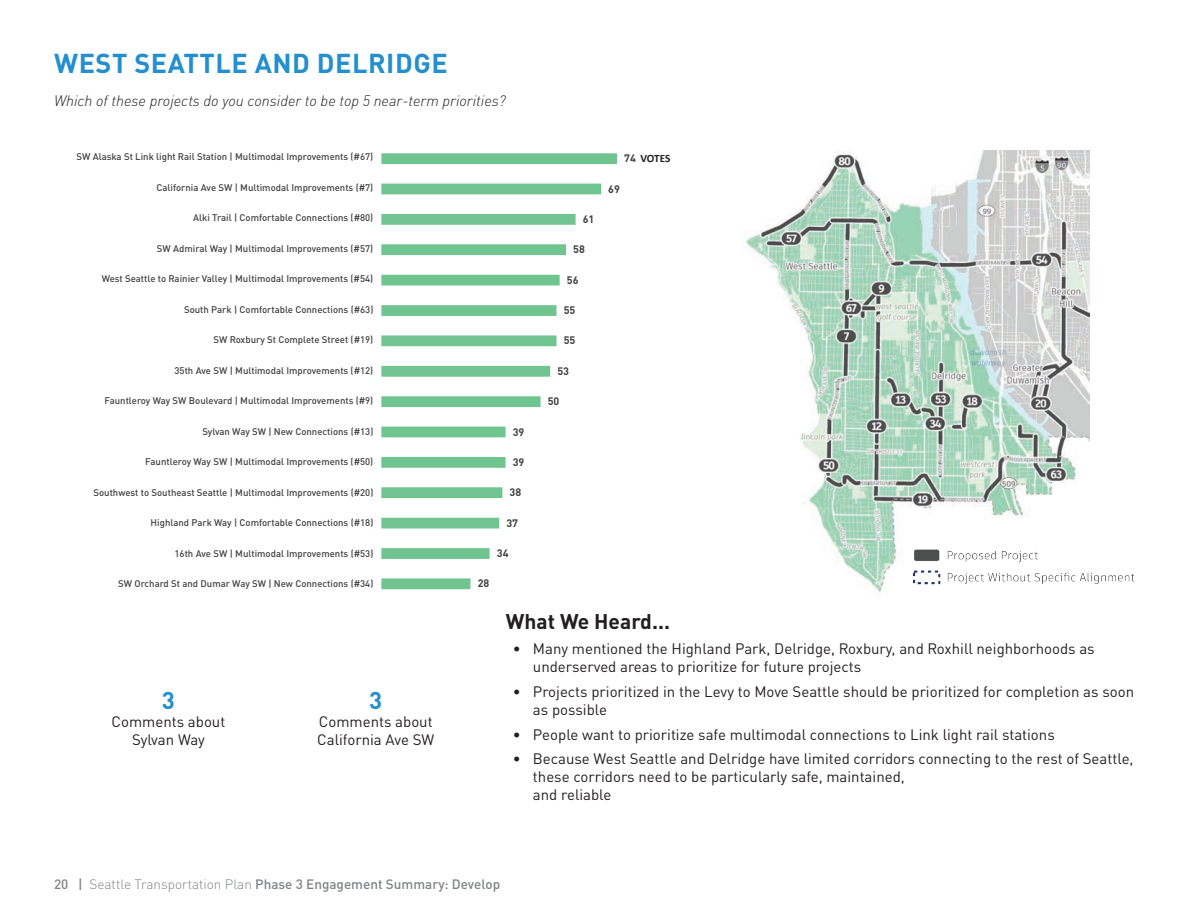
<style>
.page{position:relative;width:1188px;height:918px;background:#fff}
.page>*{position:absolute;margin:0;border:0;box-sizing:border-box;transform-origin:0 0}
.t1{font:700 27px "DIN Pro";letter-spacing:.02em;color:#238fcf}
.t2{font:700 24px "DIN Pro";color:#238fcf}
.t3{font:700 21px "DIN Pro";color:#231f20}
.t4{font:15px/18px "DIN Pro";color:#231f20}
.t5{font:italic 300 15px "DIN Pro";color:#231f20}
.t6{font:500 13.5px "DIN Pro";color:#808285}
.t7{font:700 11.25px "Calibri";letter-spacing:-.015em;color:#231f20}
.t8{font:700 10.8px "DIN Pro";color:#414141}
.t9{font:500 9.6px "DIN Pro";color:#424142}
.s1{font-family:"DIN Pro";font-size:10.8px;color:#414141}
.s2{font-weight:300}
</style>
<div class="page">
<svg style="left:381px;top:153px;width:236px;height:436px"></svg>
<img style="left:745px;top:150px;width:345px;height:442px">
<img style="left:908px;top:541px;width:227px;height:51px">
<h1 class="t1" style="left:54px;top:41px;width:395px">WEST SEATTLE AND DELRIDGE</h1>
<h3 class="t5" style="left:54px;top:89px;width:453px">Which of these projects do you consider to be top 5 near-term priorities?</h3>
<p class="t9" style="left:76px;top:149px;width:298px">SW Alaska St Link light Rail Station | Multimodal Improvements (#67)</p>
<p class="t7" style="left:624px;top:150px;width:48px"><span class="s1">74</span> VOTES</p>
<p class="t9" style="left:157px;top:180px;width:218px">California Ave SW | Multimodal Improvements (#7)</p>
<p class="t9" style="left:193px;top:210px;width:182px">Alki Trail | Comfortable Connections (#80)</p>
<p class="t9" style="left:157px;top:241px;width:218px">SW Admiral Way | Multimodal Improvements (#57)</p>
<p class="t9" style="left:102px;top:271px;width:273px">West Seattle to Rainier Valley | Multimodal Improvements (#54)</p>
<p class="t9" style="left:184px;top:302px;width:191px">South Park | Comfortable Connections (#63)</p>
<p class="t9" style="left:213px;top:332px;width:161px">SW Roxbury St Complete Street (#19)</p>
<p class="t9" style="left:174px;top:363px;width:200px">35th Ave SW | Multimodal Improvements (#12)</p>
<p class="t9" style="left:104px;top:393px;width:270px">Fauntleroy Way SW Boulevard | Multimodal Improvements (#9)</p>
<p class="t9" style="left:202px;top:424px;width:172px">Sylvan Way SW | New Connections (#13)</p>
<p class="t9" style="left:145px;top:454px;width:230px">Fauntleroy Way SW | Multimodal Improvements (#50)</p>
<p class="t9" style="left:93px;top:485px;width:281px">Southwest to Southeast Seattle | Multimodal Improvements (#20)</p>
<p class="t9" style="left:151px;top:515px;width:224px">Highland Park Way | Comfortable Connections (#18)</p>
<p class="t9" style="left:175px;top:546px;width:200px">16th Ave SW | Multimodal Improvements (#53)</p>
<p class="t9" style="left:118px;top:576px;width:257px">SW Orchard St and Dumar Way SW | New Connections (#34)</p>
<p class="t8" style="left:608px;top:180px;width:13px">69</p>
<p class="t8" style="left:583px;top:210px;width:13px">61</p>
<p class="t8" style="left:573px;top:240px;width:13px">58</p>
<p class="t8" style="left:567px;top:271px;width:13px">56</p>
<p class="t8" style="left:564px;top:301px;width:13px">55</p>
<p class="t8" style="left:564px;top:332px;width:13px">55</p>
<p class="t8" style="left:557px;top:362px;width:13px">53</p>
<p class="t8" style="left:548px;top:392px;width:13px">50</p>
<p class="t8" style="left:513px;top:423px;width:13px">39</p>
<p class="t8" style="left:513px;top:453px;width:13px">39</p>
<p class="t8" style="left:510px;top:483px;width:13px">38</p>
<p class="t8" style="left:506px;top:514px;width:13px">37</p>
<p class="t8" style="left:497px;top:544px;width:13px">34</p>
<p class="t8" style="left:478px;top:575px;width:13px">28</p>
<h2 class="t2" style="left:162px;top:681px;width:15px">3</h2>
<h3 class="t4" style="left:112px;top:711px;width:115px;text-align:center">Comments about<br>Sylvan Way</h3>
<h2 class="t2" style="left:369px;top:681px;width:15px">3</h2>
<h3 class="t4" style="left:317px;top:711px;width:119px">Comments about<br>California Ave SW</h3>
<h3 class="t3" style="left:506px;top:604px;width:166px">What We Heard...</h3>
<h3 class="t4" style="left:533px;top:638px;width:563px;text-indent:-20px">• Many mentioned the Highland Park, Delridge, Roxbury, and Roxhill neighborhoods as underserved areas to prioritize for future projects</h3>
<h3 class="t4" style="left:533px;top:681px;width:603px;text-indent:-20px">• Projects prioritized in the Levy to Move Seattle should be prioritized for completion as soon as possible</h3>
<h3 class="t4" style="left:513px;top:724px;width:544px">• People want to prioritize safe multimodal connections to Link light rail stations</h3>
<h3 class="t4" style="left:533px;top:749px;width:602px;text-indent:-20px">• Because West Seattle and Delridge have limited corridors connecting to the rest of Seattle, these corridors need to be particularly safe, maintained,<br>and reliable</h3>
<h3 class="t6" style="left:54px;top:873px;width:448px">20 | <span class="s2">Seattle Transportation Plan</span> Phase 3 Engagement Summary: Develop</h3>
</div>
